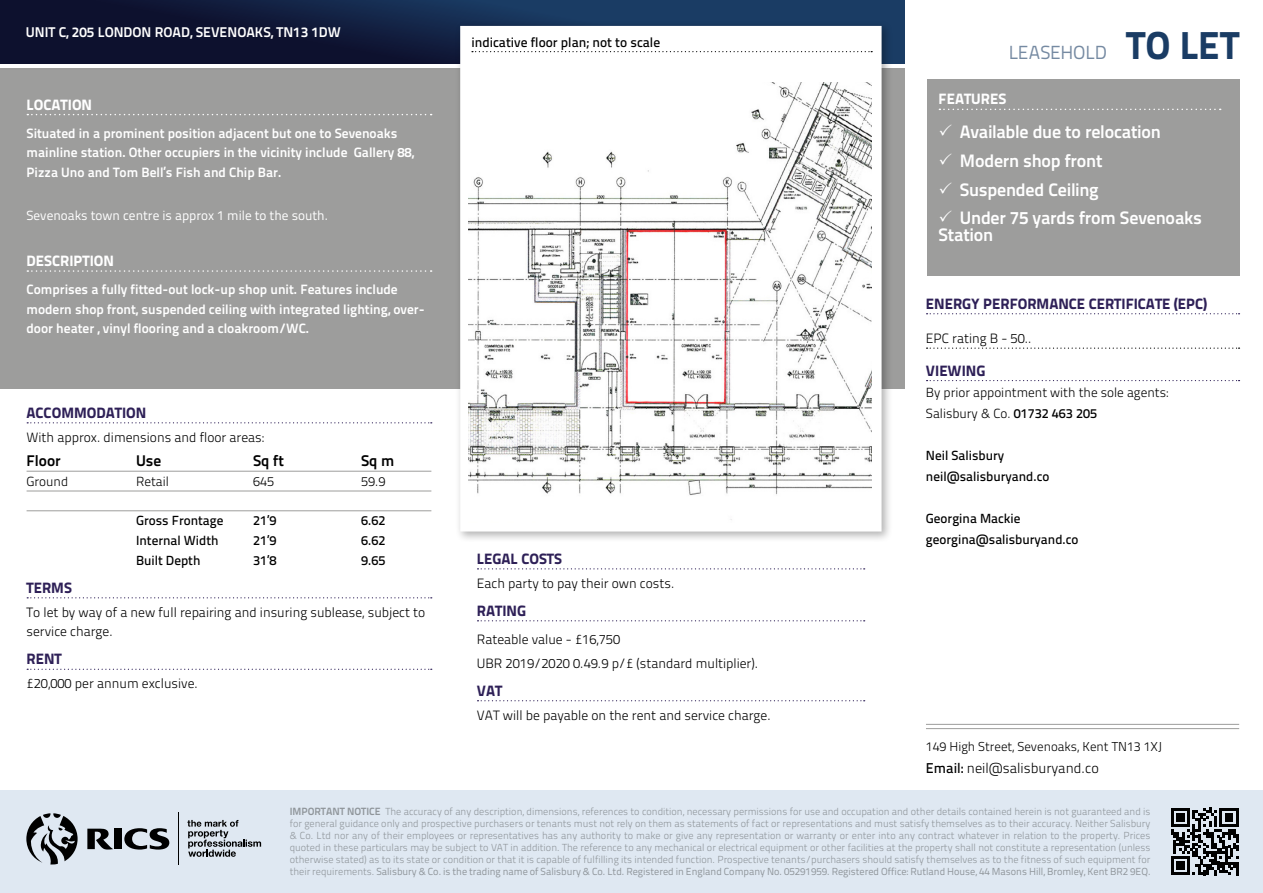
<style>
.page{position:relative;width:1263px;height:893px;background:#fff}
.page>*{position:absolute;margin:0;border:0;box-sizing:border-box;transform-origin:0 0}
.t1{font:18.9px "Titillium Text 25 L 400 wt";letter-spacing:-.01em;color:#1a3c64}
.t2{font:18px/16.2px "Titillium Text 25 L 800 wt";letter-spacing:-.015em;color:#fff}
.t3{font:15.45px "Titillium Text 25 L 800 wt";color:#000}
.t4{font:15px "Titillium Text 25 L 999 wt";color:#2e2057}
.t5{font:15px "Titillium Text 25 L 999 wt";color:#fff}
.t6{font:14.25px "Titillium Text 25 L 250 wt";color:#000}
.t7{font:14.1px "Titillium Text 25 L 800 wt";color:#fff}
.t8{font:13.5px/19.5px "Titillium Text 25 L 800 wt";color:#fff}
.t9{font:13.5px/19.5px "Titillium Text 25 L 250 wt";color:#000}
.t10{font:13.5px "Titillium Text 25 L 600 wt";color:#000}
.t11{font:13.2px/21px "Titillium Text 25 L 600 wt";color:#000}
.t12{font:13.2px/21px "Titillium Text 25 L 250 wt";color:#000}
.t13{font:13.2px "Titillium Text 25 L 400 wt";color:#fff}
.t14{font:12.9px "Titillium Text 25 L 250 wt";color:#000}
.t15{font:10.2px/12px "Titillium Text 25 L 250 wt";color:#8f959a;text-align:justify}
.t16{font:10.2px "Titillium Text 25 L 400 wt";color:#8f959a}
.s1{font-family:"Titillium Text 25 L 999 wt";font-size:39px}
.s2{font-family:"Titillium Text 25 L 600 wt"}
.s3{font-family:"Titillium Text 25 L 800 wt";font-size:10.5px}
.s4{font-family:"Titillium Text 25 L 250 wt"}
</style>
<div class="page">
<svg style="left:0;top:0;width:904px;height:63px;background:#112041"></svg>
<div style="left:0;top:790px;width:1263px;height:103px;background:#dfe8f2"></div>
<svg style="left:124px;top:828px;width:45px;height:22px"></svg>
<div style="left:115px;top:829px;width:7px;height:20px;background:#000"></div>
<svg style="left:87px;top:829px;width:26px;height:20px"></svg>
<svg style="left:26px;top:813px;width:52px;height:51px"></svg>
<hr style="left:178px;top:813px;width:1px;height:52px;background:#000">
<svg style="left:187px;top:820px;width:74px;height:37px"></svg>
<svg style="left:1171px;top:808px;width:67px;height:67px"></svg>
<hr style="left:926px;top:728px;width:313px;height:1px;background:#9d9d9c">
<hr style="left:926px;top:724px;width:313px;height:1px;background:#9d9d9c">
<div style="left:927px;top:79px;width:312px;height:196px;background:#9d9d9c"></div>
<div style="left:0;top:68px;width:904px;height:321px;background:#9d9d9c"></div>
<div style="left:455px;top:21px;width:438px;height:522px;background:#000;opacity:.3"></div>
<svg style="left:460px;top:26px;width:421px;height:505px"></svg>
<img style="left:468px;top:83px;width:404px;height:439px">
<svg style="left:27px;top:114px;width:405px;height:1px"></svg>
<svg style="left:27px;top:270px;width:405px;height:2px"></svg>
<svg style="left:939px;top:109px;width:282px;height:1px"></svg>
<svg style="left:27px;top:422px;width:405px;height:1px"></svg>
<hr style="left:27px;top:471px;width:404px;height:1px;background:#9d9d9c">
<hr style="left:27px;top:491px;width:404px;height:1px;background:#9d9d9c">
<hr style="left:27px;top:510px;width:404px;height:1px;background:#9d9d9c">
<svg style="left:27px;top:597px;width:405px;height:1px"></svg>
<svg style="left:27px;top:669px;width:405px;height:1px"></svg>
<svg style="left:477px;top:568px;width:388px;height:1px"></svg>
<svg style="left:477px;top:620px;width:388px;height:1px"></svg>
<svg style="left:477px;top:700px;width:388px;height:1px"></svg>
<svg style="left:926px;top:313px;width:313px;height:1px"></svg>
<svg style="left:926px;top:348px;width:313px;height:1px"></svg>
<svg style="left:926px;top:380px;width:313px;height:1px"></svg>
<svg style="left:472px;top:51px;width:400px;height:1px"></svg>
<h3 class="t7" style="left:26px;top:21px;width:316px">UNIT C, 205 LONDON ROAD, SEVENOAKS, TN13 1DW</h3>
<h1 class="t1" style="left:1008px;top:38px;width:232px">LEASEHOLD <span class="s1">TO LET</span></h1>
<h3 class="t5" style="left:27px;top:93px;width:67px">LOCATION</h3>
<h3 class="t8" style="left:27px;top:122px;width:389px">Situated in a prominent position adjacent but one to Sevenoaks mainline station. Other occupiers in the vicinity include Gallery 88,<br>Pizza Uno and Tom Bell’s Fish and Chip Bar.</h3>
<p class="t13" style="left:27px;top:205px;width:303px">Sevenoaks town centre is approx 1 mile to the south.</p>
<h3 class="t5" style="left:27px;top:249px;width:89px">DESCRIPTION</h3>
<h3 class="t8" style="left:27px;top:279px;width:400px">Comprises a fully fitted-out lock-up shop unit. Features include modern shop front, suspended ceiling with integrated lighting, over&shy;door heater , vinyl flooring and a cloakroom/WC.</h3>
<h3 class="t10" style="left:471px;top:32px;width:190px">indicative floor plan; not to scale</h3>
<h3 class="t5" style="left:939px;top:87px;width:69px">FEATURES</h3>
<h2 class="t2" style="left:939px;top:122px;width:224px">✓ Available due to relocation</h2>
<h2 class="t2" style="left:939px;top:151px;width:165px">✓ Modern shop front</h2>
<h2 class="t2" style="left:939px;top:180px;width:162px">✓ Suspended Ceiling</h2>
<h2 class="t2" style="left:939px;top:209px;width:265px">✓ Under 75 yards from Sevenoaks<br>Station</h2>
<h3 class="t4" style="left:926px;top:292px;width:283px">ENERGY PERFORMANCE CERTIFICATE (EPC)</h3>
<h3 class="t9" style="left:926px;top:328px;width:107px">EPC rating B - 50..</h3>
<h3 class="t4" style="left:926px;top:359px;width:61px">VIEWING</h3>
<p class="t12" style="left:926px;top:381px;width:244px">By prior appointment with the sole agents:<br>Salisbury &amp; Co. <span class="s2">01732 463 205</span></p>
<p class="t11" style="left:926px;top:444px;width:125px">Neil Salisbury neil@salisburyand.co</p>
<p class="t11" style="left:926px;top:507px;width:154px">Georgina Mackie georgina@salisburyand.co</p>
<h3 class="t4" style="left:27px;top:401px;width:121px">ACCOMMODATION</h3>
<h3 class="t9" style="left:27px;top:427px;width:239px">With approx. dimensions and floor areas:</h3>
<h3 class="t3" style="left:27px;top:448px;width:36px">Floor</h3>
<h3 class="t3" style="left:136px;top:448px;width:27px">Use</h3>
<h3 class="t3" style="left:253px;top:448px;width:32px">Sq ft</h3>
<h3 class="t3" style="left:361px;top:448px;width:35px">Sq m</h3>
<p class="t12" style="left:27px;top:470px;width:43px">Ground</p>
<p class="t12" style="left:136px;top:470px;width:34px">Retail</p>
<p class="t12" style="left:253px;top:470px;width:22px">645</p>
<p class="t12" style="left:361px;top:470px;width:26px">59.9</p>
<p class="t11" style="left:136px;top:509px;width:89px">Gross Frontage</p>
<p class="t11" style="left:253px;top:509px;width:25px">21’9</p>
<p class="t11" style="left:361px;top:509px;width:26px">6.62</p>
<p class="t11" style="left:136px;top:529px;width:84px">Internal Width</p>
<p class="t11" style="left:253px;top:529px;width:25px">21’9</p>
<p class="t11" style="left:361px;top:529px;width:26px">6.62</p>
<p class="t11" style="left:136px;top:549px;width:66px">Built Depth</p>
<p class="t11" style="left:253px;top:549px;width:25px">31’8</p>
<p class="t11" style="left:361px;top:549px;width:26px">9.65</p>
<h3 class="t4" style="left:27px;top:576px;width:47px">TERMS</h3>
<h3 class="t9" style="left:27px;top:602px;width:400px">To let by way of a new full repairing and insuring sublease, subject to service charge.</h3>
<h3 class="t4" style="left:27px;top:647px;width:37px">RENT</h3>
<h3 class="t9" style="left:27px;top:673px;width:173px">£20,000 per annum exclusive.</h3>
<h3 class="t4" style="left:477px;top:547px;width:87px">LEGAL COSTS</h3>
<h3 class="t9" style="left:477px;top:573px;width:199px">Each party to pay their own costs.</h3>
<h3 class="t4" style="left:477px;top:599px;width:51px">RATING</h3>
<h3 class="t9" style="left:477px;top:627px;width:283px;line-height:23.7px">Rateable value - £16,750<br>UBR 2019/2020 0.49.9 p/£ (standard multiplier).</h3>
<h3 class="t4" style="left:477px;top:679px;width:27px">VAT</h3>
<h3 class="t9" style="left:477px;top:704px;width:295px">VAT will be payable on the rent and service charge.</h3>
<p class="t14" style="left:926px;top:737px;width:237px">149 High Street, Sevenoaks, Kent TN13 1XJ</p>
<h3 class="t6" style="left:926px;top:757px;width:174px"><span class="s2">Email:</span> neil@salisburyand.co</h3>
<p class="t15" style="left:290px;top:804px;width:862px"><span class="s3">IMPORTANT NOTICE</span> The accuracy of any description, dimensions, references to condition, necessary permissions for use and occupation and other details contained herein is not guaranteed and is for general guidance only and prospective purchasers or tenants must not rely on them as statements of fact or representations and must satisfy themselves as to their accuracy. Neither Salisbury &amp; Co. Ltd nor any of their employees or representatives has any authority to make or give any representation or warranty or enter into any contract whatever in relation to the property. Prices quoted in these particulars may be subject to VAT in addition. The reference to any mechanical or electrical equipment or other facilities at the property shall not constitute a representation (unless otherwise stated) as to its state or condition or that it is capable of fulfilling its intended function. Prospective tenants/purchasers should satisfy themselves as to the fitness of such equipment for</p>
<p class="t16" style="left:290px;top:863px;width:862px"><span class="s4">their requirements.</span> Salisbury &amp; Co. is the trading name of Salisbury &amp; Co. Ltd. Registered in England Company No. 05291959. Registered Office: Rutland House, 44 Masons Hill, Bromley, Kent BR2 9EQ.</p>
</div>
